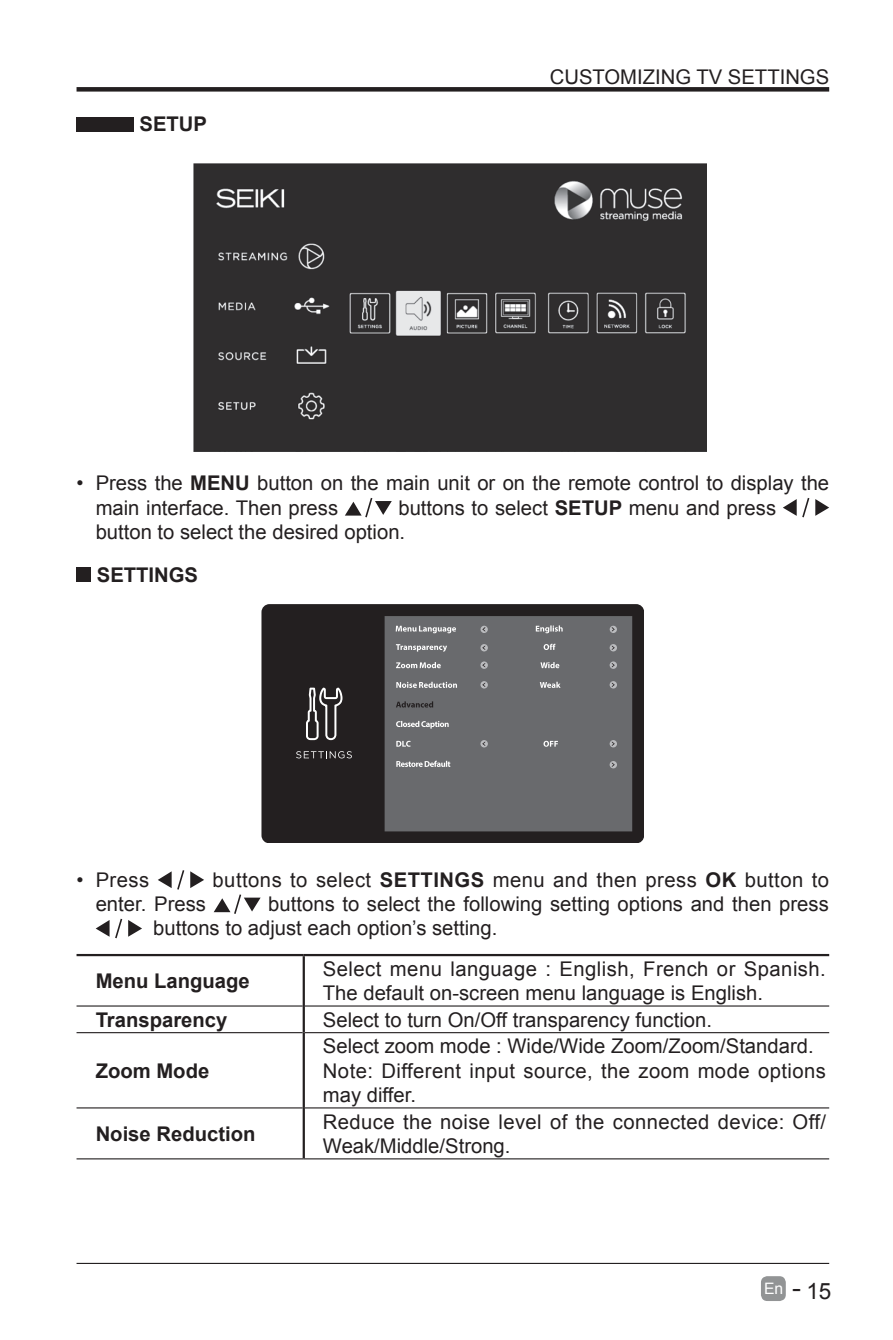
<style>
.page{position:relative;width:893px;height:1340px;background:#fff}
.page>*{position:absolute;margin:0;border:0;box-sizing:border-box;transform-origin:0 0}
.t1{font:27px "Arial";color:#231f20}
.t2{font:22.5px "Arial";color:#231f20}
.t3{font:20.25px/24.3px "Arial";color:#231f20}
.t4{font:20.25px/24.3px "Arial";letter-spacing:.025em;color:#231f20}
.t5{font:20.25px/24.3px "Arial";letter-spacing:.02em;color:#231f20}
.t6{font:700 20.25px "Arial";color:#231f20}
.t7{font:15.75px "Arial";color:#fff}
.s1{font-weight:700}
</style>
<div class="page">
<hr style="left:77px;top:1262px;width:752px;height:1px;background:#231f20">
<div style="left:77px;top:87px;width:752px;height:5px;background:#231f20"></div>
<div style="left:761px;top:1276px;width:25px;height:24px;background:#929495;border-radius:6px"></div>
<div style="left:77px;top:117px;width:57px;height:14px;background:#231f20"></div>
<svg style="left:345px;top:498px;width:47px;height:20px"></svg>
<svg style="left:783px;top:498px;width:46px;height:20px"></svg>
<div style="left:77px;top:567px;width:14px;height:15px;background:#231f20"></div>
<svg style="left:158px;top:870px;width:46px;height:20px"></svg>
<svg style="left:214px;top:894px;width:47px;height:20px"></svg>
<svg style="left:96px;top:918px;width:46px;height:21px"></svg>
<svg style="left:261px;top:604px;width:383px;height:238px;background:#4b4a4c"></svg>
<svg style="left:296px;top:751px;width:56px;height:7px"></svg>
<svg style="left:306px;top:687px;width:36px;height:53px"></svg>
<svg style="left:610px;top:625px;width:7px;height:8px"></svg>
<svg style="left:612px;top:627px;width:3px;height:4px"></svg>
<svg style="left:396px;top:625px;width:167px;height:8px"></svg>
<svg style="left:396px;top:701px;width:37px;height:6px"></svg>
<svg style="left:396px;top:721px;width:53px;height:7px"></svg>
<svg style="left:610px;top:661px;width:7px;height:8px"></svg>
<svg style="left:612px;top:663px;width:3px;height:4px"></svg>
<svg style="left:396px;top:662px;width:163px;height:6px"></svg>
<svg style="left:610px;top:681px;width:7px;height:7px"></svg>
<svg style="left:396px;top:681px;width:165px;height:7px"></svg>
<svg style="left:610px;top:644px;width:7px;height:7px"></svg>
<svg style="left:396px;top:643px;width:159px;height:8px"></svg>
<svg style="left:396px;top:760px;width:54px;height:7px"></svg>
<svg style="left:610px;top:761px;width:7px;height:7px"></svg>
<svg style="left:610px;top:740px;width:7px;height:7px"></svg>
<div style="left:480px;top:740px;width:8px;height:7px;background:#babbbe;border-radius:50%"></div>
<svg style="left:396px;top:740px;width:162px;height:6px"></svg>
<hr style="left:77px;top:1005px;width:226px;height:1px;background:#231f20">
<hr style="left:305px;top:1005px;width:524px;height:1px;background:#231f20">
<hr style="left:77px;top:1032px;width:226px;height:1px;background:#231f20">
<hr style="left:305px;top:1032px;width:524px;height:1px;background:#231f20">
<hr style="left:77px;top:1107px;width:226px;height:1px;background:#231f20">
<hr style="left:305px;top:1107px;width:524px;height:1px;background:#231f20">
<hr style="left:77px;top:1158px;width:227px;height:1px;background:#231f20">
<hr style="left:304px;top:1158px;width:525px;height:1px;background:#231f20">
<hr style="left:77px;top:954px;width:227px;height:2px;background:#231f20">
<hr style="left:304px;top:954px;width:525px;height:2px;background:#231f20">
<hr style="left:303px;top:956px;width:2px;height:50px;background:#231f20">
<hr style="left:303px;top:1006px;width:2px;height:26px;background:#231f20">
<hr style="left:303px;top:1032px;width:2px;height:75px;background:#231f20">
<hr style="left:303px;top:1107px;width:2px;height:51px;background:#231f20">
<img style="left:194px;top:163px;width:512px;height:288px">
<p class="t6" style="left:140px;top:111px;width:69px">SETUP</p>
<p class="t3" style="left:550px;top:65px;width:281px">CUSTOMIZING TV SETTINGS</p>
<p class="t3" style="left:96px;top:471px;width:735px;text-indent:-19px">• Press the <span class="s1">MENU</span> button on the main unit or on the remote control to display the main interface. Then press</p>
<p class="t3" style="left:96px;top:495px;width:682px;text-indent:303px">buttons to select <span class="s1">SETUP</span> menu and press button to select the desired option.</p>
<p class="t6" style="left:97px;top:561px;width:103px">SETTINGS</p>
<p class="t3" style="left:77px;top:867px;width:74px">• Press</p>
<p class="t4" style="left:213px;top:867px;width:618px">buttons to select <span class="s1">SETTINGS</span> menu and then press <span class="s1">OK</span> button to</p>
<p class="t3" style="left:96px;top:892px;width:112px">enter. Press</p>
<p class="t3" style="left:153px;top:892px;width:677px;text-indent:115px">buttons to select the following setting options and then press buttons to adjust each option’s setting.</p>
<p class="t6" style="left:96px;top:967px;width:156px">Menu Language</p>
<p class="t4" style="left:323px;top:956px;width:504px">Select menu language : English, French or Spanish.<br>The default on-screen menu language is English.</p>
<p class="t6" style="left:96px;top:1006px;width:133px">Transparency</p>
<p class="t3" style="left:323px;top:1007px;width:391px">Select to turn On/Off transparency function.</p>
<p class="t6" style="left:96px;top:1057px;width:115px">Zoom Mode</p>
<p class="t3" style="left:323px;top:1034px;width:492px">Select zoom mode : Wide/Wide Zoom/Zoom/Standard.</p>
<p class="t5" style="left:323px;top:1058px;width:505px">Note: Different input source, the zoom mode options may differ.</p>
<p class="t6" style="left:96px;top:1120px;width:161px">Noise Reduction</p>
<p class="t5" style="left:323px;top:1109px;width:505px">Reduce the noise level of the connected device: Off/<br>Weak/Middle/Strong.</p>
<p class="t7" style="left:764px;top:1278px;width:21px">En</p>
<p class="t2" style="left:806px;top:1275px;width:27px">15</p>
<h1 class="t1" style="left:792px;top:1269px;width:10px">-</h1>
</div>
